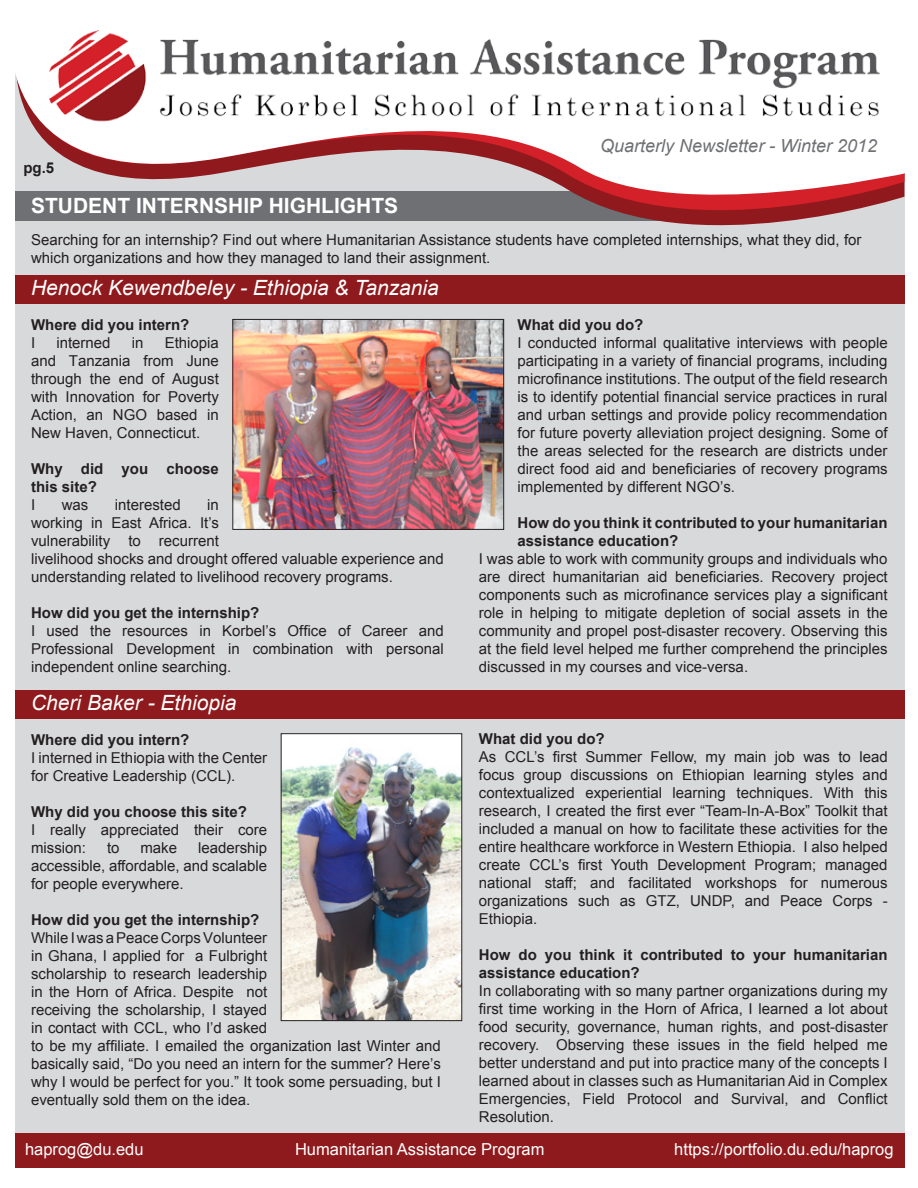
<style>
.page{position:relative;width:918px;height:1188px;background:#fff}
.page>*{position:absolute;margin:0;border:0;box-sizing:border-box;transform-origin:0 0}
.t1{font:italic 21px "Arial";color:#fff}
.t2{font:700 21px "Arial";color:#fff}
.t3{font:italic 18px "Arial";color:#6f7073}
.t4{font:16.5px "Arial";color:#fff}
.t5{font:15px/18px "Arial";color:#231f20;text-align:justify}
.t6{font:700 15px/18px "Arial";color:#231f20}
</style>
<div class="page">
<div style="left:15px;top:50px;width:889px;height:1100px;background:#d8d9db"></div>
<svg style="left:15px;top:30px;width:890px;height:195px"></svg>
<img style="left:49px;top:31px;width:833px;height:93px">
<div style="left:15px;top:275px;width:889px;height:29px;background:#8f1a1d"></div>
<div style="left:15px;top:690px;width:889px;height:28px;background:#8f1a1d"></div>
<div style="left:15px;top:1133px;width:889px;height:35px;background:#8f1a1d"></div>
<img style="left:234px;top:321px;width:268px;height:207px">
<div style="left:232px;top:319px;width:272px;height:211px;border:1px solid #231f20"></div>
<img style="left:283px;top:735px;width:177px;height:284px">
<div style="left:281px;top:733px;width:181px;height:288px;border:1px solid #231f20"></div>
<p class="t6" style="left:23px;top:160px;width:32px">pg.5</p>
<p class="t2" style="left:31px;top:192px;width:369px">STUDENT INTERNSHIP HIGHLIGHTS</p>
<p class="t3" style="left:600px;top:134px;width:278px">Quarterly Newsletter - Winter 2012</p>
<p class="t5" style="left:31px;top:231px;width:832px">Searching for an internship? Find out where Humanitarian Assistance students have completed internships, what they did, for which organizations and how they managed to land their assignment.</p>
<p class="t1" style="left:31px;top:274px;width:409px">Henock Kewendbeley - Ethiopia &amp; Tanzania</p>
<p class="t6" style="left:31px;top:316px;width:160px">Where did you intern?</p>
<p class="t5" style="left:31px;top:334px;width:6px">I</p>
<p class="t5" style="left:56px;top:334px;width:56px">interned</p>
<p class="t5" style="left:132px;top:334px;width:13px">in</p>
<p class="t5" style="left:31px;top:334px;width:189px;text-indent:134px">Ethiopia and Tanzania from June through the end of August with Innovation for Poverty Action, an NGO based in New Haven, Connecticut.</p>
<p class="t6" style="left:31px;top:460px;width:189px">Why did you choose this site?</p>
<p class="t5" style="left:31px;top:496px;width:6px">I</p>
<p class="t5" style="left:62px;top:496px;width:28px">was</p>
<p class="t5" style="left:115px;top:496px;width:67px">interested</p>
<p class="t5" style="left:31px;top:496px;width:414px;text-align:left;text-indent:176px">in<br>working in East Africa. It’s<br>vulnerability to recurrent<br>livelihood shocks and drought offered valuable experience and understanding related to livelihood recovery programs.</p>
<p class="t6" style="left:31px;top:604px;width:230px">How did you get the internship?</p>
<p class="t5" style="left:31px;top:622px;width:414px">I used the resources in Korbel’s Office of Career and Professional Development in combination with personal independent online searching.</p>
<p class="t1" style="left:31px;top:689px;width:207px">Cheri Baker - Ethiopia</p>
<p class="t6" style="left:31px;top:732px;width:160px">Where did you intern?</p>
<p class="t5" style="left:31px;top:749px;width:238px">I interned in Ethiopia with the Center for Creative Leadership (CCL).</p>
<p class="t6" style="left:31px;top:804px;width:217px">Why did you choose this site?</p>
<p class="t5" style="left:31px;top:821px;width:238px">I really appreciated their core mission:</p>
<p class="t5" style="left:31px;top:839px;width:238px;text-indent:167px">leadership accessible, affordable, and scalable for people everywhere.</p>
<p class="t6" style="left:31px;top:912px;width:230px">How did you get the internship?</p>
<p class="t5" style="left:31px;top:929px;width:411px;text-align:left">While I was a Peace Corps Volunteer<br>in Ghana, I applied for a Fulbright<br>scholarship to research leadership<br>in the Horn of Africa. Despite not<br>receiving the scholarship, I stayed<br>in contact with CCL, who I’d asked<br>to be my affiliate. I emailed the organization last Winter and basically said, “Do you need an intern for the summer? Here’s why I would be perfect for you.” It took some persuading, but I eventually sold them on the idea.</p>
<p class="t5" style="left:107px;top:839px;width:14px">to</p>
<p class="t5" style="left:140px;top:839px;width:38px">make</p>
<p class="t6" style="left:518px;top:316px;width:127px">What did you do?</p>
<p class="t5" style="left:518px;top:334px;width:372px">I conducted informal qualitative interviews with people participating in a variety of financial programs, including microfinance institutions. The output of the field research is to identify potential financial service practices in rural and urban settings and provide policy recommendation for future poverty alleviation project designing. Some of the areas selected for the research are districts under direct food aid and beneficiaries of recovery programs implemented by different NGO’s.</p>
<p class="t6" style="left:518px;top:514px;width:372px">How do you think it contributed to your humanitarian assistance education?</p>
<p class="t5" style="left:479px;top:550px;width:410px">I was able to work with community groups and individuals who are direct humanitarian aid beneficiaries. Recovery project components such as microfinance services play a significant role in helping to mitigate depletion of social assets in the community and propel post-disaster recovery. Observing this at the field level helped me further comprehend the principles discussed in my courses and vice-versa.</p>
<p class="t6" style="left:479px;top:730px;width:127px">What did you do?</p>
<p class="t5" style="left:479px;top:748px;width:410px">As CCL’s first Summer Fellow, my main job was to lead focus group discussions on Ethiopian learning styles and contextualized experiential learning techniques. With this research, I created the first ever “Team-In-A-Box” Toolkit that included a manual on how to facilitate these activities for the entire healthcare workforce in Western Ethiopia. I also helped create CCL’s first Youth Development Program; managed national staff; and facilitated workshops for numerous organizations such as GTZ, UNDP, and Peace Corps - Ethiopia.</p>
<p class="t6" style="left:479px;top:946px;width:410px">How do you think it contributed to your humanitarian assistance education?</p>
<p class="t5" style="left:479px;top:982px;width:410px">In collaborating with so many partner organizations during my first time working in the Horn of Africa, I learned a lot about food security, governance, human rights, and post-disaster recovery. Observing these issues in the field helped me better understand and put into practice many of the concepts I learned about in classes such as Humanitarian Aid in Complex Emergencies, Field Protocol and Survival, and Conflict Resolution.</p>
<p class="t4" style="left:25px;top:1138px;width:120px">haprog@du.edu</p>
<p class="t4" style="left:295px;top:1138px;width:251px">Humanitarian Assistance Program</p>
<p class="t4" style="left:674px;top:1138px;width:221px">https://portfolio.du.edu/haprog</p>
</div>
